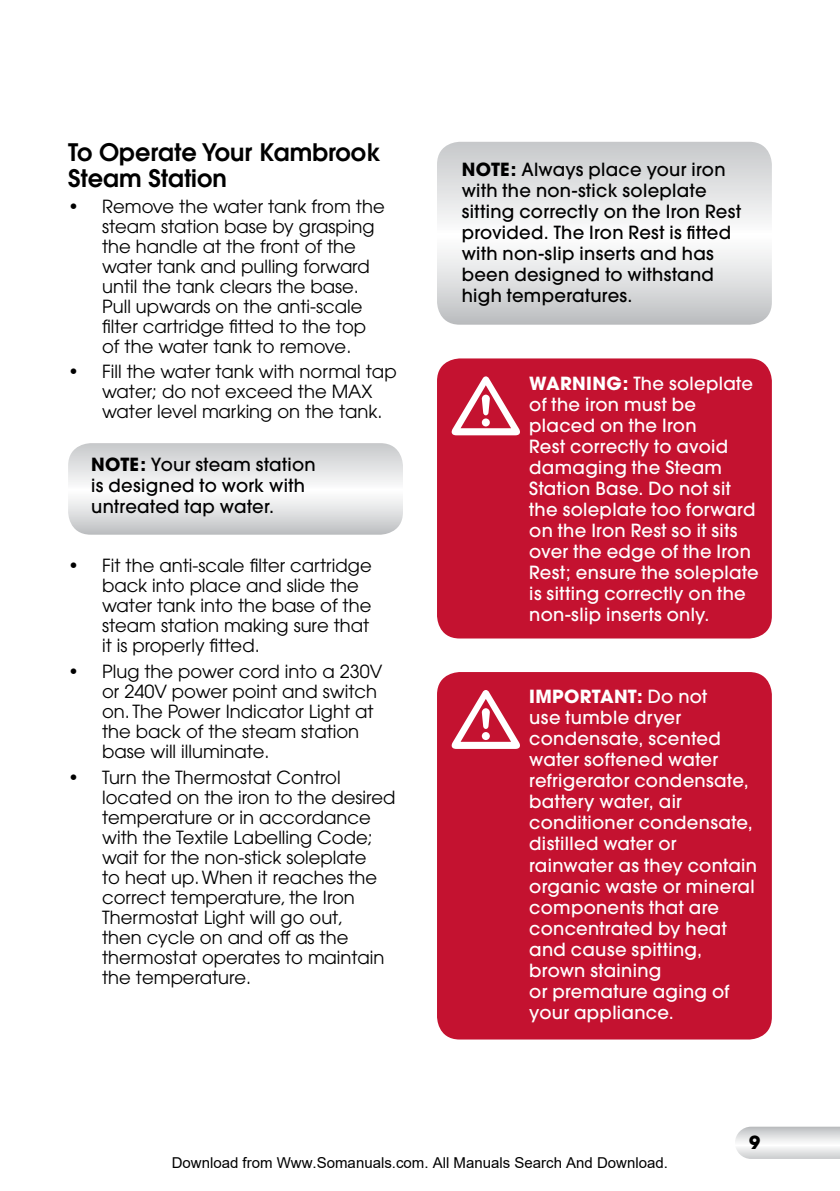
<style>
.page{position:relative;width:840px;height:1191px;background:#fff}
.page>*{position:absolute;margin:0;border:0;box-sizing:border-box;transform-origin:0 0}
.t1{font:600 24px/26px "Avant Garde";color:#000}
.t2{font:18px/20px "Avant Garde";color:#000}
.t3{font:500 18px/21px "Avant Garde";letter-spacing:.015em;color:#fff}
.t4{font:500 18px/21px "Avant Garde";letter-spacing:.015em;color:#000}
.t5{font:700 18px "Avant Garde";color:#fff}
.t6{font:700 18px "Avant Garde";color:#000}
.t7{font:15px "Arial";color:#000}
.s1{font-weight:700}
</style>
<div class="page">
<svg style="left:735px;top:1126px;width:104px;height:32px"></svg>
<svg style="left:68px;top:443px;width:335px;height:91px"></svg>
<svg style="left:437px;top:142px;width:334px;height:183px"></svg>
<div style="left:437px;top:358px;width:334px;height:280px;background:#c41230;border-radius:23px"></div>
<svg style="left:451px;top:376px;width:68px;height:59px"></svg>
<div style="left:437px;top:672px;width:334px;height:367px;background:#c41230;border-radius:23px"></div>
<svg style="left:451px;top:690px;width:68px;height:59px"></svg>
<h1 class="t1" style="left:68px;top:139px;width:313px">To Operate Your Kambrook<br>Steam Station</h1>
<p class="t2" style="left:102px;top:196px;width:284px;text-indent:-34px">• Remove the water tank from the steam station base by grasping the handle at the front of the water tank and pulling forward until the tank clears the base.<br>Pull upwards on the anti-scale filter cartridge fitted to the top of the water tank to remove.</p>
<p class="t2" style="left:102px;top:362px;width:296px;text-indent:-34px">• Fill the water tank with normal tap water; do not exceed the MAX water level marking on the tank.</p>
<p class="t4" style="left:91px;top:454px;width:226px"><span class="s1">NOTE:</span> Your steam station is designed to work with untreated tap water.</p>
<p class="t2" style="left:102px;top:555px;width:271px;text-indent:-34px">• Fit the anti-scale filter cartridge back into place and slide the water tank into the base of the steam station making sure that it is properly fitted.</p>
<p class="t2" style="left:102px;top:661px;width:281px;text-indent:-34px">• Plug the power cord into a 230V or 240V power point and switch on. The Power Indicator Light at the back of the steam station base will illuminate.</p>
<p class="t2" style="left:102px;top:767px;width:295px;text-indent:-34px">• Turn the Thermostat Control located on the iron to the desired temperature or in accordance with the Textile Labelling Code; wait for the non-stick soleplate<br>to heat up. When it reaches the correct temperature, the Iron<br>Thermostat Light will go out,<br>then cycle on and off as the thermostat operates to maintain the temperature.</p>
<p class="t4" style="left:461px;top:159px;width:280px"><span class="s1">NOTE:</span> Always place your iron with the non-stick soleplate sitting correctly on the Iron Rest provided. The Iron Rest is fitted with non-slip inserts and has been designed to withstand high temperatures.</p>
<p class="t3" style="left:529px;top:373px;width:231px;text-indent:77px"><span class="s1">G:</span> The soleplate of the iron must be placed on the Iron<br>Rest correctly to avoid damaging the Steam<br>Station Base. Do not sit the soleplate too forward on the Iron Rest so it sits over the edge of the Iron<br>Rest; ensure the soleplate is sitting correctly on the non-slip inserts only.</p>
<p class="t5" style="left:529px;top:371px;width:30px">WARNIN</p>
<p class="t3" style="left:529px;top:686px;width:229px"><span class="s1">IMPORTANT:</span> Do not<br>use tumble dryer condensate, scented water softened water refrigerator condensate, battery water, air conditioner condensate, distilled water or rainwater as they contain organic waste or mineral components that are concentrated by heat and cause spitting, brown staining<br>or premature aging of your appliance.</p>
<p class="t6" style="left:748px;top:1131px;width:13px">9</p>
<p class="t7" style="left:172px;top:1154px;width:497px">Download from Www.Somanuals.com. All Manuals Search And Download.</p>
</div>
